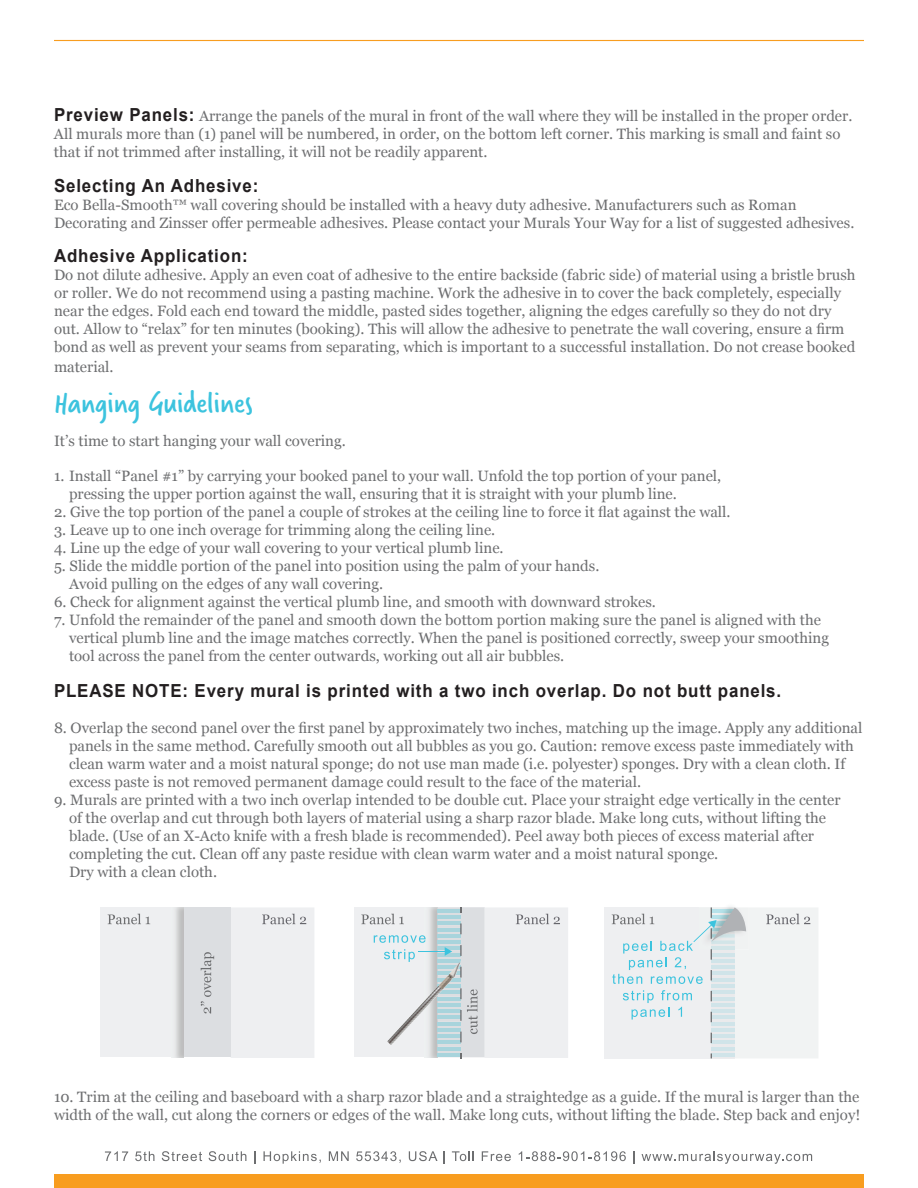
<style>
.page{position:relative;width:918px;height:1188px;background:#fff}
.page>*{position:absolute;margin:0;border:0;box-sizing:border-box;transform-origin:0 0}
.t1{font:33px "Verveine";color:#3cc3de}
.t2{font:700 18px "Arial";letter-spacing:.05em;color:#231f20;scale:.94 1}
.t3{font:15px/18px "Georgia";color:#6d6e70}
.s1{font-family:"Arial";font-weight:700;font-size:18px;color:#231f20}
</style>
<div class="page">
<hr style="left:54px;top:40px;width:810px;height:1px;background:#f89d1f">
<svg style="left:105px;top:1151px;width:23px;height:10px"></svg>
<svg style="left:135px;top:1151px;width:19px;height:10px"></svg>
<svg style="left:162px;top:1151px;width:40px;height:10px"></svg>
<svg style="left:209px;top:1151px;width:37px;height:10px"></svg>
<svg style="left:254px;top:1151px;width:1px;height:13px"></svg>
<svg style="left:264px;top:1151px;width:57px;height:13px"></svg>
<svg style="left:329px;top:1151px;width:20px;height:10px"></svg>
<svg style="left:356px;top:1151px;width:45px;height:12px"></svg>
<svg style="left:409px;top:1151px;width:29px;height:10px"></svg>
<svg style="left:444px;top:1151px;width:1px;height:13px"></svg>
<svg style="left:452px;top:1151px;width:22px;height:10px"></svg>
<svg style="left:482px;top:1151px;width:29px;height:10px"></svg>
<svg style="left:519px;top:1151px;width:107px;height:10px"></svg>
<svg style="left:633px;top:1151px;width:2px;height:13px"></svg>
<svg style="left:642px;top:1151px;width:170px;height:13px"></svg>
<div style="left:54px;top:1174px;width:810px;height:14px;background:#f89d1f"></div>
<div style="left:100px;top:907px;width:131px;height:150px;background:#eeeff1"></div>
<svg style="left:108px;top:914px;width:42px;height:10px"></svg>
<div style="left:184px;top:907px;width:47px;height:150px;background:#dcdee1"></div>
<div style="left:231px;top:908px;width:83px;height:149px;background:#eeeff1"></div>
<svg style="left:201px;top:952px;width:13px;height:62px"></svg>
<div style="left:354px;top:907px;width:130px;height:150px;background:#eeeff1"></div>
<svg style="left:361px;top:907px;width:207px;height:151px"></svg>
<img style="left:387px;top:961px;width:74px;height:84px">
<div style="left:604px;top:907px;width:131px;height:151px;background:#eeeff1"></div>
<svg style="left:612px;top:907px;width:206px;height:151px"></svg>
<p class="t3" style="left:54px;top:106px;width:800px"><span class="s1">Preview Panels:</span> Arrange the panels of the mural in front of the wall where they will be installed in the proper order.<br>All murals more than (1) panel will be numbered, in order, on the bottom left corner. This marking is small and faint so that if not trimmed after installing, it will not be readily apparent.</p>
<p class="t2" style="left:54px;top:173px;width:219px">Selecting An Adhesive:</p>
<p class="t3" style="left:54px;top:195px;width:802px">Eco Bella-Smooth™ wall covering should be installed with a heavy duty adhesive. Manufacturers such as Roman<br>Decorating and Zinsser offer permeable adhesives. Please contact your Murals Your Way for a list of suggested adhesives.</p>
<p class="t2" style="left:54px;top:244px;width:208px">Adhesive Application:</p>
<p class="t3" style="left:54px;top:265px;width:803px">Do not dilute adhesive. Apply an even coat of adhesive to the entire backside (fabric side) of material using a bristle brush or roller. We do not recommend using a pasting machine. Work the adhesive in to cover the back completely, especially near the edges. Fold each end toward the middle, pasted sides together, aligning the edges carefully so they do not dry out. Allow to “relax” for ten minutes (booking). This will allow the adhesive to penetrate the wall covering, ensure a firm bond as well as prevent your seams from separating, which is important to a successful installation. Do not crease booked</p>
<p class="t3" style="left:54px;top:357px;width:61px">material.</p>
<h1 class="t1" style="left:54px;top:379px;width:200px">Hanging Guidelines</h1>
<p class="t3" style="left:54px;top:431px;width:293px">It’s time to start hanging your wall covering.</p>
<p class="t3" style="left:69px;top:466px;width:654px;text-indent:-15px">1. Install “Panel #1” by carrying your booked panel to your wall. Unfold the top portion of your panel, pressing the upper portion against the wall, ensuring that it is straight with your plumb line.</p>
<p class="t3" style="left:54px;top:502px;width:678px">2. Give the top portion of the panel a couple of strokes at the ceiling line to force it flat against the wall.</p>
<p class="t3" style="left:54px;top:520px;width:443px">3. Leave up to one inch overage for trimming along the ceiling line.</p>
<p class="t3" style="left:54px;top:538px;width:451px">4. Line up the edge of your wall covering to your vertical plumb line.</p>
<p class="t3" style="left:69px;top:556px;width:532px;text-indent:-15px">5. Slide the middle portion of the panel into position using the palm of your hands.<br>Avoid pulling on the edges of any wall covering.</p>
<p class="t3" style="left:54px;top:592px;width:604px">6. Check for alignment against the vertical plumb line, and smooth with downward strokes.</p>
<p class="t3" style="left:69px;top:610px;width:761px;text-indent:-15px">7. Unfold the remainder of the panel and smooth down the bottom portion making sure the panel is aligned with the vertical plumb line and the image matches correctly. When the panel is positioned correctly, sweep your smoothing tool across the panel from the center outwards, working out all air bubbles.</p>
<p class="t2" style="left:54px;top:678px;width:775px">PLEASE NOTE: Every mural is printed with a two inch overlap. Do not butt panels.</p>
<p class="t3" style="left:69px;top:718px;width:795px;text-indent:-15px">8. Overlap the second panel over the first panel by approximately two inches, matching up the image. Apply any additional panels in the same method. Carefully smooth out all bubbles as you go. Caution: remove excess paste immediately with clean warm water and a moist natural sponge; do not use man made (i.e. polyester) sponges. Dry with a clean cloth. If excess paste is not removed permanent damage could result to the face of the material.</p>
<p class="t3" style="left:69px;top:790px;width:773px;text-indent:-15px">9. Murals are printed with a two inch overlap intended to be double cut. Place your straight edge vertically in the center of the overlap and cut through both layers of material using a sharp razor blade. Make long cuts, without lifting the blade. (Use of an X-Acto knife with a fresh blade is recommended). Peel away both pieces of excess material after completing the cut. Clean off any paste residue with clean warm water and a moist natural sponge.<br>Dry with a clean cloth.</p>
<p class="t3" style="left:54px;top:1087px;width:808px">10. Trim at the ceiling and baseboard with a sharp razor blade and a straightedge as a guide. If the mural is larger than the width of the wall, cut along the corners or edges of the wall. Make long cuts, without lifting the blade. Step back and enjoy!</p>
</div>
